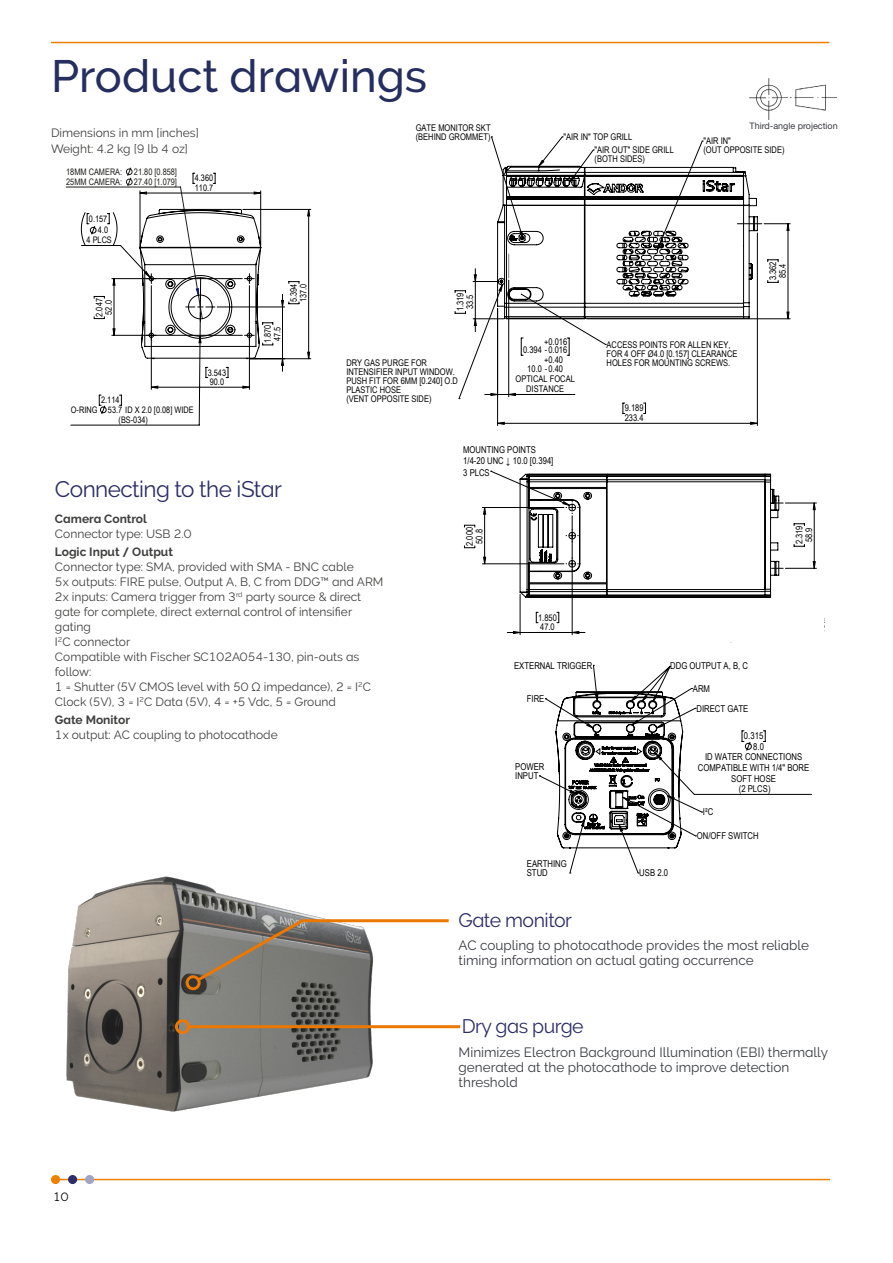
<style>
.page{position:relative;width:893px;height:1263px;background:#fff}
.page>*{position:absolute;margin:0;border:0;box-sizing:border-box;transform-origin:0 0}
.t1{font:45.15px "Oxford Raleway Medium";color:#262e60}
.t2{font:22.5px "Oxford Raleway Regular";letter-spacing:-.025em;color:#2b2c67}
.t3{font:19.5px "Oxford Raleway Regular";letter-spacing:-.025em;color:#2b2c67}
.t4{font:13.5px/15px "Oxford Raleway Regular";color:#393b41}
.t5{font:12px/15px "Oxford Raleway Regular";color:#3f3f3e}
.t6{font:12px "Oxford Raleway Bold";color:#3f3f3e}
.t7{font:12px "Oxford Raleway Regular";color:#000}
.t8{font:9.45px/9.1px "Arial Narrow";color:#000}
.t9{font:9.15px/8.9px "Arial Narrow";color:#000}
.t10{font:9px/9.6px "Arial Narrow";color:#000}
.t11{font:9px "Arial Narrow";color:#1d1d1b}
.t12{font:9px "Helvetica Neue LT Std";color:#393b41}
</style>
<div class="page">
<hr style="left:58px;top:1179px;width:771px;height:1px;background:#f07f00">
<div style="left:52px;top:1176px;width:7px;height:7px;background:#f07f00;border-radius:50%"></div>
<div style="left:51px;top:1175px;width:9px;height:9px;border:2px solid #f07f00;border-radius:50%"></div>
<div style="left:86px;top:1176px;width:7px;height:7px;background:#a1a5c4;border-radius:50%"></div>
<div style="left:85px;top:1175px;width:9px;height:9px;border:2px solid #a1a5c4;border-radius:50%"></div>
<div style="left:69px;top:1176px;width:7px;height:7px;background:#2a2e6b;border-radius:50%"></div>
<div style="left:68px;top:1175px;width:9px;height:9px;border:2px solid #2a2e6b;border-radius:50%"></div>
<hr style="left:51px;top:42px;width:778px;height:1px;background:#f07f00">
<img style="left:750px;top:78px;width:87px;height:41px">
<img style="left:66px;top:876px;width:321px;height:236px">
<svg style="left:194px;top:916px;width:113px;height:68px;background:#827d74"></svg>
<div style="left:186px;top:975px;width:15px;height:15px;border:3px solid #ec7804;border-radius:50%"></div>
<hr style="left:302px;top:919px;width:147px;height:3px;background:#ec7804">
<hr style="left:188px;top:1025px;width:272px;height:3px;background:#ec7804">
<div style="left:175px;top:1019px;width:15px;height:15px;border:3px solid #ec7804;border-radius:50%"></div>
<hr style="left:825px;top:652px;width:1px;height:234px;background:#c0c0c0">
<hr style="left:692px;top:1223px;width:125px;height:1px;background:#c0c0c0">
<hr style="left:692px;top:1179px;width:125px;height:1px;background:#c0c0c0">
<hr style="left:560px;top:1179px;width:132px;height:1px;background:#c0c0c0">
<hr style="left:513px;top:1220px;width:47px;height:1px;background:#c0c0c0">
<hr style="left:692px;top:1147px;width:125px;height:1px;background:#c0c0c0">
<hr style="left:513px;top:1243px;width:304px;height:1px;background:#c0c0c0">
<hr style="left:513px;top:1147px;width:179px;height:1px;background:#c0c0c0">
<hr style="left:513px;top:1231px;width:47px;height:1px;background:#c0c0c0">
<svg style="left:703px;top:730px;width:109px;height:83px"></svg>
<hr style="left:459px;top:442px;width:365px;height:1px;background:#c0c0c0">
<hr style="left:459px;top:442px;width:1px;height:200px;background:#c0c0c0">
<hr style="left:459px;top:711px;width:365px;height:1px;background:#c0c0c0">
<hr style="left:892px;top:442px;width:1px;height:200px;background:#c0c0c0">
<hr style="left:731px;top:689px;width:93px;height:1px;background:#c0c0c0">
<svg style="left:892px;top:618px;width:1px;height:24px"></svg>
<hr style="left:459px;top:700px;width:272px;height:1px;background:#c0c0c0">
<svg style="left:513px;top:664px;width:190px;height:210px"></svg>
<hr style="left:459px;top:689px;width:272px;height:1px;background:#c0c0c0">
<hr style="left:459px;top:678px;width:272px;height:1px;background:#c0c0c0">
<hr style="left:459px;top:667px;width:272px;height:1px;background:#c0c0c0">
<hr style="left:731px;top:700px;width:93px;height:1px;background:#c0c0c0">
<svg style="left:536px;top:612px;width:2px;height:11px"></svg>
<svg style="left:557px;top:612px;width:2px;height:11px"></svg>
<hr style="left:520px;top:594px;width:1px;height:41px;background:#000">
<hr style="left:572px;top:516px;width:1px;height:119px;background:#000">
<svg style="left:794px;top:544px;width:11px;height:3px"></svg>
<svg style="left:794px;top:523px;width:11px;height:3px"></svg>
<hr style="left:785px;top:503px;width:31px;height:1px;background:#000">
<hr style="left:785px;top:568px;width:31px;height:1px;background:#000">
<svg style="left:507px;top:631px;width:78px;height:3px"></svg>
<svg style="left:813px;top:503px;width:3px;height:66px"></svg>
<svg style="left:459px;top:442px;width:324px;height:156px"></svg>
<svg style="left:70px;top:208px;width:242px;height:218px"></svg>
<hr style="left:243px;top:209px;width:68px;height:1px;background:#000">
<hr style="left:249px;top:358px;width:62px;height:1px;background:#000">
<svg style="left:454px;top:160px;width:337px;height:266px"></svg>
<svg style="left:66px;top:167px;width:244px;height:221px"></svg>
<h1 class="t1" style="left:51px;top:50px;width:378px">Product drawings</h1>
<p class="t5" style="left:51px;top:125px;width:149px">Dimensions in mm [inches]</p>
<p class="t5" style="left:51px;top:141px;width:139px">Weight: 4.2 kg [9 lb 4 oz]</p>
<p class="t11" style="left:66px;top:165px;width:58px">18MM CAMERA:</p>
<p class="t11" style="left:134px;top:165px;width:45px">21.80 [0.858]</p>
<p class="t11" style="left:66px;top:175px;width:58px">25MM CAMERA:</p>
<p class="t11" style="left:134px;top:175px;width:45px">27.40 [1.079]</p>
<p class="t10" style="left:89px;top:212px;width:21px;line-height:11.6px;text-align:right">0.157<br>4.0</p>
<p class="t10" style="left:87px;top:235px;width:27px">4 PLCS</p>
<p class="t10" style="left:195px;top:173px;width:20px">4.360<br>110.7</p>
<p class="t10" style="left:94px;top:317px;width:20px;rotate:-90deg">2.047<br>52.0</p>
<p class="t10" style="left:208px;top:367px;width:20px">3.543<br>90.0</p>
<p class="t10" style="left:101px;top:395px;width:20px">2.114</p>
<p class="t10" style="left:108px;top:405px;width:87px">53.7 ID X 2.0 [0.08] WIDE</p>
<p class="t10" style="left:119px;top:415px;width:31px">(BS-034)</p>
<p class="t10" style="left:71px;top:405px;width:28px">O-RING</p>
<p class="t10" style="left:263px;top:343px;width:20px;rotate:-90deg">1.870<br>47.5</p>
<p class="t10" style="left:289px;top:302px;width:20px;rotate:-90deg">5.394<br>137.0</p>
<p class="t9" style="left:416px;top:123px;width:76px">GATE MONITOR SKT (BEHIND GROMMET)</p>
<p class="t9" style="left:455px;top:311px;width:20px;line-height:9.9px;rotate:-90deg">1.319<br>33.5</p>
<p class="t9" style="left:346px;top:358px;width:113px">DRY GAS PURGE FOR<br>INTENSIFIER INPUT WINDOW.<br>PUSH FIT FOR 6MM [0.240] O.D<br>PLASTIC HOSE<br>(VENT OPPOSITE SIDE)</p>
<p class="t9" style="left:563px;top:132px;width:70px">"AIR IN" TOP GRILL</p>
<p class="t9" style="left:594px;top:145px;width:81px">"AIR OUT" SIDE GRILL (BOTH SIDES)</p>
<p class="t12" style="left:749px;top:121px;width:90px">Third-angle projection</p>
<p class="t9" style="left:703px;top:136px;width:83px">"AIR IN"<br>(OUT OPPOSITE SIDE)</p>
<p class="t9" style="left:768px;top:280px;width:20px;line-height:9.9px;rotate:-90deg">3.362<br>85.4</p>
<p class="t9" style="left:544px;top:337px;width:25px">+0.016</p>
<p class="t9" style="left:527px;top:364px;width:37px">10.0 -0.40</p>
<p class="t9" style="left:523px;top:345px;width:46px">0.394 -0.016</p>
<p class="t9" style="left:515px;top:350px;width:61px;line-height:19px;text-indent:29px">+0.40<br>OPTICAL FOCAL</p>
<p class="t9" style="left:526px;top:384px;width:40px">DISTANCE</p>
<p class="t9" style="left:607px;top:340px;width:132px">ACCESS POINTS FOR ALLEN KEY,<br>FOR 4 OFF Ø4.0 [0.157] CLEARANCE<br>HOLES FOR MOUNTING SCREWS.</p>
<p class="t9" style="left:625px;top:403px;width:20px;line-height:9.9px">9.189<br>233.4</p>
<h2 class="t2" style="left:55px;top:476px;width:229px">Connecting to the iStar</h2>
<p class="t6" style="left:55px;top:512px;width:93px">Camera Control</p>
<p class="t5" style="left:55px;top:526px;width:138px">Connector type: USB 2.0</p>
<p class="t6" style="left:55px;top:545px;width:120px">Logic Input / Output</p>
<p class="t5" style="left:55px;top:559px;width:330px">Connector type: SMA, provided with SMA - BNC cable<br>5x outputs: FIRE pulse, Output A, B, C from DDG™ and ARM 2x inputs: Camera trigger from 3<sup>rd</sup> party source &amp; direct gate for complete, direct external control of intensifier gating<br>I<sup>2</sup>C connector<br>Compatible with Fischer SC102A054-130, pin-outs as follow:<br>1 = Shutter (5V CMOS level with 50 Ω impedance), 2 = I<sup>2</sup>C Clock (5V), 3 = I<sup>2</sup>C Data (5V), 4 = +5 Vdc, 5 = Ground</p>
<p class="t6" style="left:55px;top:713px;width:76px">Gate Monitor</p>
<p class="t5" style="left:55px;top:727px;width:224px">1x output: AC coupling to photocathode</p>
<p class="t7" style="left:53px;top:1190px;width:17px">10</p>
<p class="t8" style="left:463px;top:443px;width:92px;line-height:11.6px">MOUNTING POINTS<br>1/4-20 UNC ↓ 10.0 [0.394]<br>3 PLCS</p>
<p class="t9" style="left:464px;top:546px;width:20px;line-height:9.8px;rotate:-90deg">2.000<br>50.8</p>
<p class="t9" style="left:538px;top:612px;width:20px;line-height:9.8px">1.850<br>47.0</p>
<p class="t8" style="left:514px;top:660px;width:80px">EXTERNAL TRIGGER</p>
<p class="t8" style="left:670px;top:660px;width:79px">DDG OUTPUT A, B, C</p>
<p class="t8" style="left:696px;top:678px;width:53px;line-height:19.8px;text-indent:-4px">ARM<br>DIRECT GATE</p>
<p class="t8" style="left:527px;top:694px;width:19px">FIRE</p>
<p class="t9" style="left:794px;top:544px;width:20px;line-height:9.8px;rotate:-90deg">2.319<br>58.9</p>
<p class="t8" style="left:515px;top:762px;width:31px">POWER<br>INPUT</p>
<p class="t8" style="left:527px;top:859px;width:41px">EARTHING<br>STUD</p>
<p class="t8" style="left:639px;top:868px;width:30px">USB 2.0</p>
<p class="t8" style="left:744px;top:731px;width:21px">0.315</p>
<p class="t8" style="left:753px;top:741px;width:12px">8.0</p>
<p class="t8" style="left:705px;top:752px;width:99px">ID WATER CONNECTIONS</p>
<p class="t8" style="left:698px;top:763px;width:113px">COMPATIBLE WITH 1/4" BORE</p>
<p class="t8" style="left:731px;top:773px;width:46px">SOFT HOSE</p>
<p class="t8" style="left:739px;top:784px;width:33px">(2 PLCS)</p>
<p class="t8" style="left:703px;top:807px;width:12px">I²C</p>
<p class="t8" style="left:697px;top:831px;width:63px">ON/OFF SWITCH</p>
<h3 class="t3" style="left:459px;top:908px;width:115px">Gate monitor</h3>
<p class="t4" style="left:459px;top:938px;width:352px">AC coupling to photocathode provides the most reliable timing information on actual gating occurrence</p>
<h3 class="t3" style="left:462px;top:1015px;width:124px">Dry gas purge</h3>
<p class="t4" style="left:459px;top:1044px;width:371px">Minimizes Electron Background Illumination (EBI) thermally generated at the photocathode to improve detection threshold</p>
</div>
